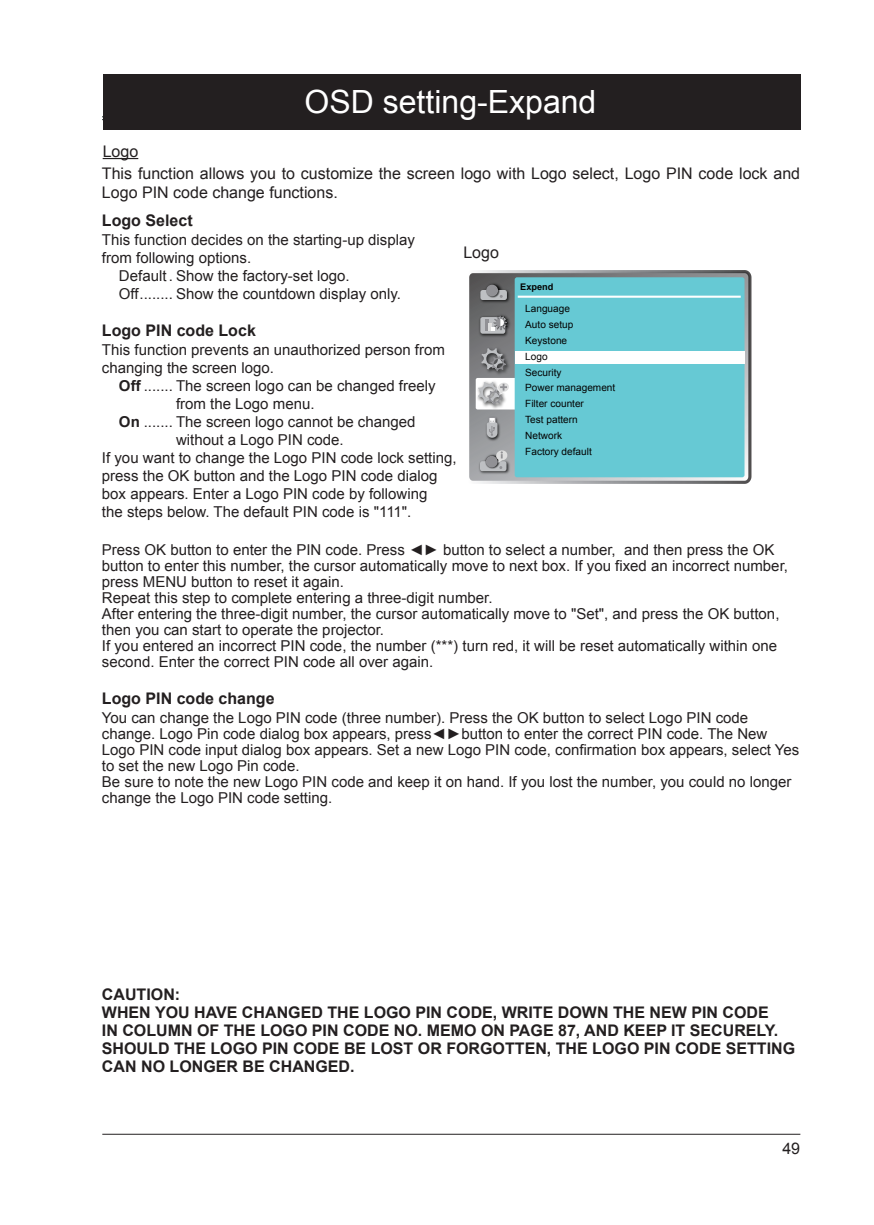
<style>
.page{position:relative;width:874px;height:1225px;background:#fff}
.page>*{position:absolute;margin:0;border:0;box-sizing:border-box;transform-origin:0 0}
.t1{font:32px "Arial";color:#fff}
.t2{font:700 16px/18px "Arial";color:#231f20}
.t3{font:16px/19.2px "Arial";color:#231f20}
.t4{font:15px/16px "Arial";color:#231f20}
.t5{font:10px/15.8px "Arial";color:#030303}
.t6{font:700 9.2px "Arial";color:#030303}
.s1{font-weight:700}
</style>
<div class="page">
<hr style="left:102px;top:119px;width:697px;height:1px;background:#031612">
<hr style="left:102px;top:116px;width:697px;height:1px;background:#031612">
<hr style="left:102px;top:1133px;width:698px;height:1px;background:#231f20">
<div style="left:103px;top:74px;width:697px;height:55px;background:#231f20"></div>
<hr style="left:103px;top:158px;width:35px;height:1px;background:#231f20">
<svg style="left:470px;top:274px;width:277px;height:206px;background:#909396"></svg>
<div style="left:466px;top:270px;width:285px;height:214px;border:3px solid #fff;border-radius:6px"></div>
<div style="left:475px;top:378px;width:47px;height:31px;background:#fff;border-radius:2px"></div>
<img style="left:478px;top:281px;width:33px;height:24px">
<div style="left:480px;top:290px;width:26px;height:10px;background:#bec0c3;border-radius:3px"></div>
<img style="left:484px;top:283px;width:16px;height:15px">
<div style="left:486px;top:285px;width:12px;height:11px;background:#919195;border-radius:50%"></div>
<img style="left:478px;top:345px;width:34px;height:32px">
<svg style="left:481px;top:348px;width:25px;height:23px"></svg>
<div style="left:514px;top:277px;width:230px;height:200px;background:#66c9d4;border-radius:2px"></div>
<img style="left:477px;top:452px;width:34px;height:24px">
<div style="left:479px;top:461px;width:27px;height:10px;background:#bec0c3;border-radius:3px"></div>
<img style="left:484px;top:454px;width:11px;height:15px">
<div style="left:485px;top:456px;width:12px;height:11px;background:#919195;border-radius:50%"></div>
<svg style="left:495px;top:450px;width:12px;height:19px"></svg>
<img style="left:474px;top:379px;width:34px;height:32px">
<svg style="left:477px;top:381px;width:32px;height:24px"></svg>
<hr style="left:517px;top:296px;width:223px;height:2px;background:#fff">
<img style="left:477px;top:313px;width:35px;height:25px">
<div style="left:480px;top:317px;width:25px;height:17px;background:#bec0c3;border-radius:2px"></div>
<svg style="left:485px;top:320px;width:3px;height:11px"></svg>
<img style="left:507px;top:315px;width:1px;height:15px">
<svg style="left:488px;top:315px;width:19px;height:16px"></svg>
<img style="left:484px;top:415px;width:17px;height:27px">
<div style="left:488px;top:417px;width:7px;height:8px;border:1px solid #919195"></div>
<svg style="left:486px;top:421px;width:11px;height:17px"></svg>
<div style="left:514px;top:351px;width:230px;height:12px;background:#fff"></div>
<p class="t3" style="left:103px;top:142px;width:37px">Logo</p>
<h1 class="t1" style="left:304px;top:80px;width:293px">OSD setting-Expand</h1>
<p class="t3" style="left:102px;top:164px;width:699px">This function allows you to customize the screen logo with Logo select, Logo PIN code lock and<br>Logo PIN code change functions.</p>
<p class="t2" style="left:102px;top:212px;width:92px">Logo Select</p>
<p class="t4" style="left:102px;top:232px;width:314px">This function decides on the starting-up display</p>
<p class="t4" style="left:102px;top:250px;width:151px">from following options.</p>
<p class="t4" style="left:119px;top:268px;width:232px">Default . Show the factory-set logo.</p>
<p class="t4" style="left:119px;top:286px;width:283px">Off........ Show the countdown display only.</p>
<p class="t2" style="left:102px;top:322px;width:155px">Logo PIN code Lock</p>
<p class="t4" style="left:102px;top:341px;width:344px;line-height:18px">This function prevents an unauthorized person from changing the screen logo.</p>
<p class="t4" style="left:119px;top:378px;width:318px"><span class="s1">Off</span> ....... The screen logo can be changed freely</p>
<p class="t4" style="left:176px;top:396px;width:140px">from the Logo menu.</p>
<p class="t4" style="left:119px;top:414px;width:298px"><span class="s1">On</span> ....... The screen logo cannot be changed</p>
<p class="t4" style="left:176px;top:432px;width:169px">without a Logo PIN code.</p>
<p class="t4" style="left:102px;top:450px;width:356px">If you want to change the Logo PIN code lock setting,</p>
<p class="t4" style="left:102px;top:468px;width:337px">press the OK button and the Logo PIN code dialog</p>
<p class="t4" style="left:102px;top:486px;width:327px">box appears. Enter a Logo PIN code by following</p>
<p class="t4" style="left:102px;top:504px;width:311px">the steps below. The default PIN code is "111".</p>
<p class="t4" style="left:102px;top:542px;width:687px">Press OK button to enter the PIN code. Press ◄► button to select a number, and then press the OK button to enter this number, the cursor automatically move to next box. If you fixed an incorrect number, press MENU button to reset it again.<br>Repeat this step to complete entering a three-digit number.<br>After entering the three-digit number, the cursor automatically move to "Set", and press the OK button, then you can start to operate the projector.<br>If you entered an incorrect PIN code, the number (***) turn red, it will be reset automatically within one second. Enter the correct PIN code all over again.</p>
<p class="t2" style="left:102px;top:690px;width:174px">Logo PIN code change</p>
<p class="t4" style="left:102px;top:710px;width:698px">You can change the Logo PIN code (three number). Press the OK button to select Logo PIN code change. Logo Pin code dialog box appears, press◄►button to enter the correct PIN code. The New Logo PIN code input dialog box appears. Set a new Logo PIN code, confirmation box appears, select Yes to set the new Logo Pin code.<br>Be sure to note the new Logo PIN code and keep it on hand. If you lost the number, you could no longer change the Logo PIN code setting.</p>
<p class="t3" style="left:463px;top:243px;width:37px">Logo</p>
<p class="t6" style="left:520px;top:281px;width:35px">Expend</p>
<p class="t5" style="left:525px;top:301px;width:91px">Language<br>Auto setup<br>Keystone<br>Logo<br>Security<br>Power management<br>Filter counter<br>Test pattern<br>Network<br>Factory default</p>
<p class="t2" style="left:102px;top:986px;width:694px">CAUTION:<br>WHEN YOU HAVE CHANGED THE LOGO PIN CODE, WRITE DOWN THE NEW PIN CODE<br>IN COLUMN OF THE LOGO PIN CODE NO. MEMO ON PAGE 87, AND KEEP IT SECURELY.<br>SHOULD THE LOGO PIN CODE BE LOST OR FORGOTTEN, THE LOGO PIN CODE SETTING CAN NO LONGER BE CHANGED.</p>
<p class="t3" style="left:782px;top:1138px;width:19px">49</p>
</div>
